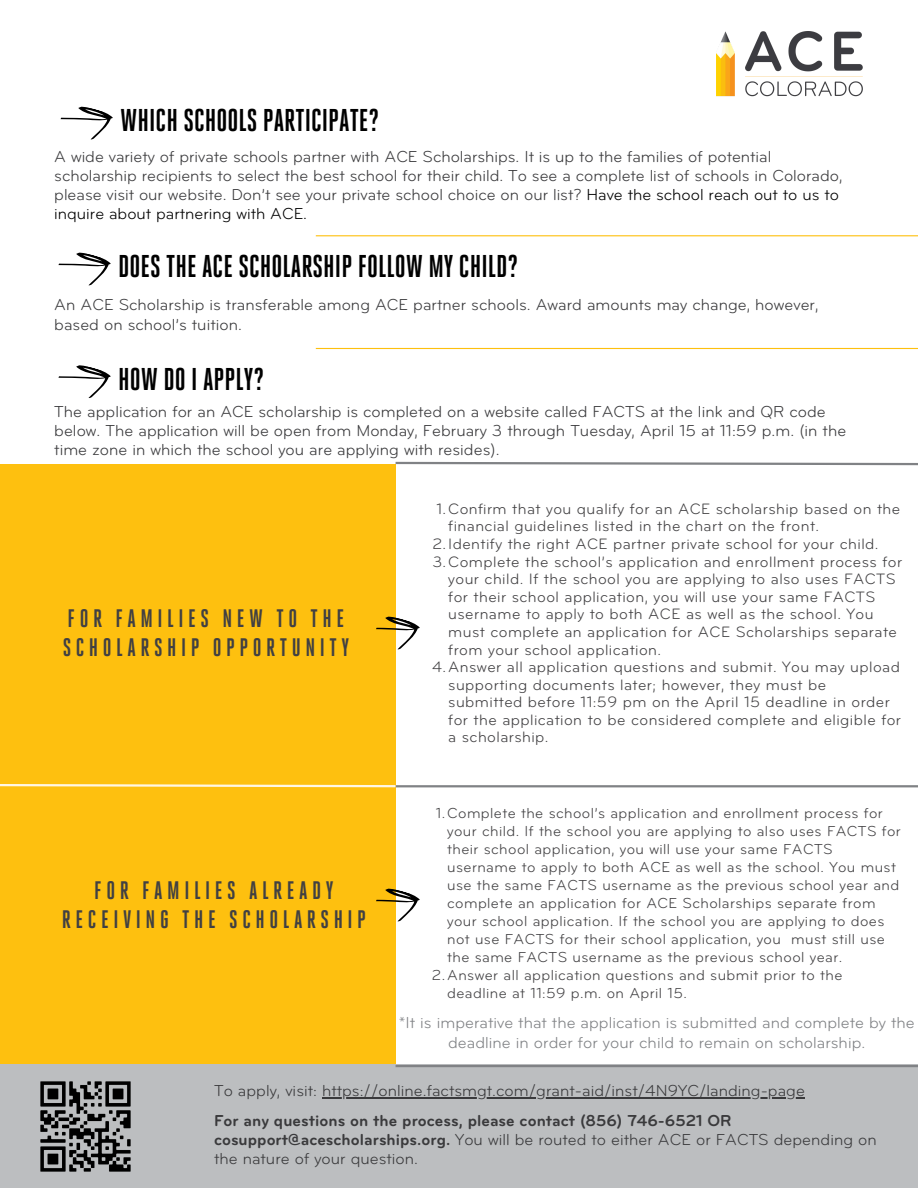
<style>
.page{position:relative;width:918px;height:1188px;background:#fff}
.page>*{position:absolute;margin:0;border:0;box-sizing:border-box;transform-origin:0 0}
.t1{font:700 31.5px "Heroic Condensed";color:#000}
.t2{font:700 25.35px/29.2px "Heroic Condensed";letter-spacing:.18em;color:#414042}
.t3{font:16.5px/19.2px "Bryant";letter-spacing:.005em;color:#3a3a3c}
.t4{font:700 16.5px/19.2px "Bryant";letter-spacing:.005em;color:#3a3a3c}
.t5{font:16.5px/19.2px "Bryant";letter-spacing:.005em;color:#808285;text-align:center}
.t6{font:15.6px/17.5px "Bryant";letter-spacing:.03em;color:#414042}
.t7{font:15px/18px "Bryant";letter-spacing:.03em;color:#414042}
.s1{color:#000}
.s2{font-weight:400}
</style>
<div class="page">
<img style="left:717px;top:31px;width:146px;height:66px">
<hr style="left:316px;top:235px;width:602px;height:1px;background:#fec00f">
<hr style="left:316px;top:348px;width:602px;height:1px;background:#fec00f">
<svg style="left:60px;top:106px;width:53px;height:34px"></svg>
<div style="left:0;top:464px;width:396px;height:601px;background:#fec00f"></div>
<svg style="left:395px;top:461px;width:523px;height:5px"></svg>
<hr style="left:396px;top:785px;width:522px;height:2px;background:#808285">
<div style="left:0;top:1065px;width:918px;height:123px;background:#bcbec0"></div>
<hr style="left:396px;top:1065px;width:522px;height:2px;background:#808285">
<svg style="left:376px;top:616px;width:44px;height:34px"></svg>
<svg style="left:0;top:784px;width:398px;height:4px"></svg>
<svg style="left:58px;top:365px;width:53px;height:33px"></svg>
<svg style="left:376px;top:888px;width:44px;height:34px"></svg>
<img style="left:40px;top:1081px;width:91px;height:91px">
<hr style="left:322px;top:1097px;width:483px;height:1px;background:#3a3a3c">
<svg style="left:58px;top:252px;width:53px;height:34px"></svg>
<p class="t1" style="left:120px;top:103px;width:261px">WHICH SCHOOLS PARTICIPATE?</p>
<h1 class="t3" style="left:54px;top:148px;width:790px">A wide variety of private schools partner with ACE Scholarships. It is up to the families of potential scholarship recipients to select the best school for their child. To see a complete list of schools in Colorado, please visit our website. Don’t see your private school choice on our list? <span class="s1">Have the school reach out to us to inquire about partnering with ACE.</span></h1>
<p class="t1" style="left:118px;top:249px;width:402px">DOES THE ACE SCHOLARSHIP FOLLOW MY CHILD?</p>
<h1 class="t3" style="left:54px;top:297px;width:766px">An ACE Scholarship is transferable among ACE partner schools. Award amounts may change, however, based on school’s tuition.</h1>
<p class="t1" style="left:118px;top:361px;width:148px">HOW DO I APPLY?</p>
<h2 class="t3" style="left:54px;top:403px;width:793px">The application for an ACE scholarship is completed on a website called FACTS at the link and QR code below. The application will be open from Monday, February 3 through Tuesday, April 15 at 11:59 p.m. (in the time zone in which the school you are applying with resides).</h2>
<p class="t2" style="left:63px;top:603px;width:288px">FOR FAMILIES NEW TO THE<br>SCHOLARSHIP OPPORTUNITY</p>
<p class="t2" style="left:62px;top:875px;width:306px;text-align:center">FOR FAMILIES ALREADY<br>RECEIVING THE SCHOLARSHIP</p>
<p class="t6" style="left:448px;top:501px;width:454px;text-indent:-12px">1.Confirm that you qualify for an ACE scholarship based on the financial guidelines listed in the chart on the front.</p>
<h2 class="t6" style="left:432px;top:536px;width:448px">2.Identify the right ACE partner private school for your child.</h2>
<p class="t6" style="left:448px;top:554px;width:455px;text-indent:-16px">3.Complete the school’s application and enrollment process for your child. If the school you are applying to also uses FACTS for their school application, you will use your same FACTS username to apply to both ACE as well as the school. You must complete an application for ACE Scholarships separate from your school application.</p>
<p class="t6" style="left:448px;top:659px;width:454px;text-indent:-16px">4.Answer all application questions and submit. You may upload supporting documents later; however, they must be submitted before 11:59 pm on the April 15 deadline in order for the application to be considered complete and eligible for a scholarship.</p>
<p class="t7" style="left:447px;top:805px;width:455px;text-indent:-11px">1.Complete the school’s application and enrollment process for your child. If the school you are applying to also uses FACTS for their school application, you will use your same FACTS username to apply to both ACE as well as the school. You must use the same FACTS username as the previous school year and complete an application for ACE Scholarships separate from your school application. If the school you are applying to does not use FACTS for their school application, you must still use the same FACTS username as the previous school year.</p>
<p class="t7" style="left:447px;top:967px;width:397px;text-indent:-15px">2.Answer all application questions and submit prior to the deadline at 11:59 p.m. on April 15.</p>
<p class="t5" style="left:399px;top:1015px;width:517px">*It is imperative that the application is submitted and complete by the deadline in order for your child to remain on scholarship.</p>
<h1 class="t3" style="left:214px;top:1083px;width:592px">To apply, visit: https://online.factsmgt.com/grant-aid/inst/4N9YC/landing-page</h1>
<p class="t4" style="left:214px;top:1112px;width:664px">For any questions on the process, please contact (856) 746-6521 OR cosupport@acescholarships.org. <span class="s2">You will be routed to either ACE or FACTS depending on the nature of your question.</span></p>
</div>
